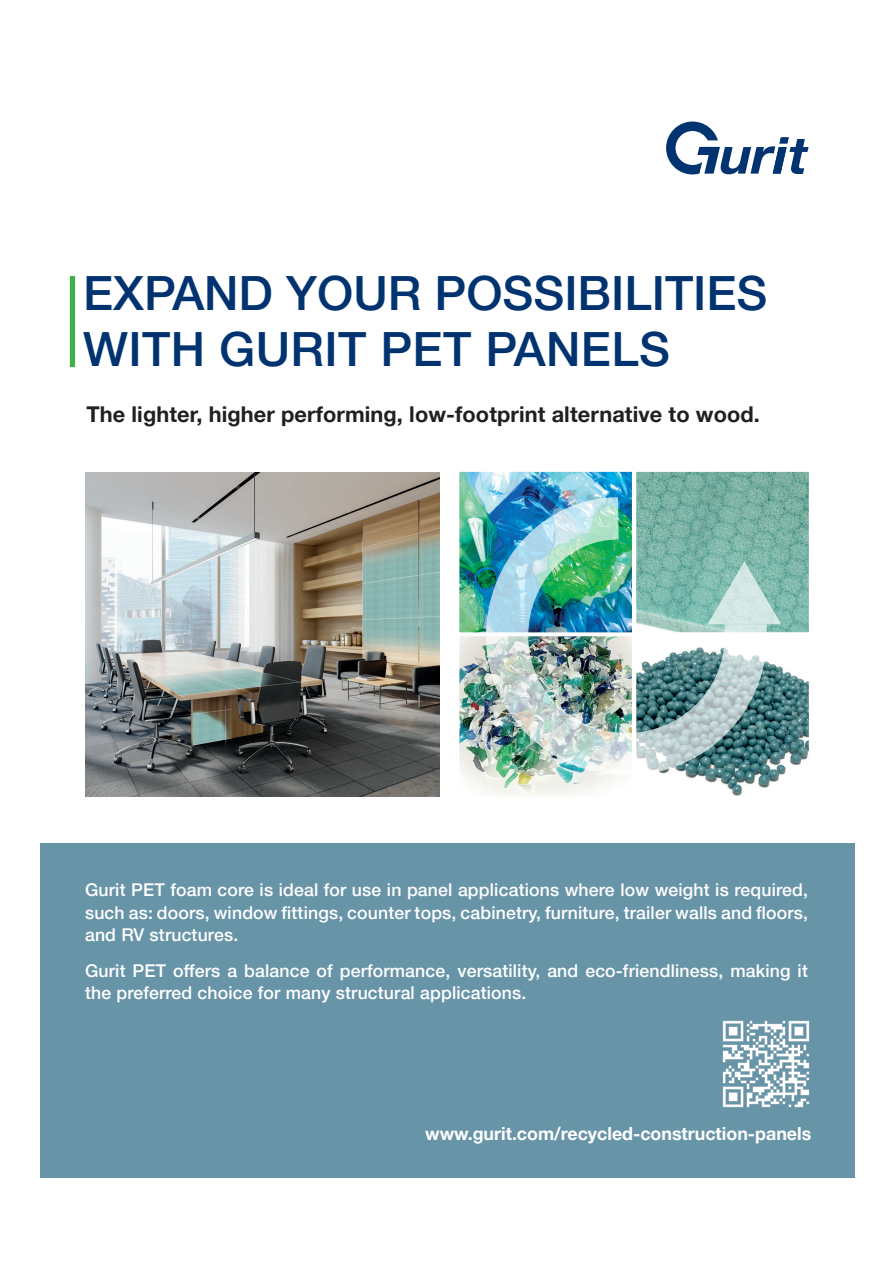
<style>
.page{position:relative;width:893px;height:1263px;background:#fff}
.page>*{position:absolute;margin:0;border:0;box-sizing:border-box;transform-origin:0 0}
.t1{font:500 47.25px/56.6px "Helvetica Neue LT Pro";color:#013371}
.t2{font:700 21.75px "Helvetica Neue LT Pro";letter-spacing:.005em;color:#231f20}
.t3{font:700 18px "Helvetica Neue LT Pro";color:#fff}
.t4{font:500 17.7px/22.5px "Helvetica Neue LT Pro";letter-spacing:.01em;color:#fff;text-align:justify}
</style>
<div class="page">
<div style="left:41px;top:843px;width:814px;height:335px;background:#6894a8"></div>
<svg style="left:666px;top:122px;width:143px;height:52px"></svg>
<div style="left:70px;top:276px;width:5px;height:91px;background:#40ae49"></div>
<img style="left:85px;top:473px;width:355px;height:324px">
<img style="left:460px;top:473px;width:348px;height:323px">
<div style="left:456px;top:633px;width:179px;height:167px;border:3px solid #fff"></div>
<div style="left:633px;top:469px;width:179px;height:167px;border:3px solid #fff"></div>
<div style="left:456px;top:469px;width:179px;height:167px;border:3px solid #fff"></div>
<img style="left:484px;top:496px;width:299px;height:281px">
<svg style="left:707px;top:561px;width:75px;height:64px;background:#a7d0c7"></svg>
<img style="left:722px;top:1020px;width:88px;height:88px">
<h1 class="t1" style="left:83px;top:264px;width:686px">EXPAND YOUR POSSIBILITIES<br>WITH GURIT PET PANELS</h1>
<p class="t2" style="left:86px;top:401px;width:675px">The lighter, higher performing, low-footprint alternative to wood.</p>
<p class="t4" style="left:85px;top:879px;width:724px">Gurit PET foam core is ideal for use in panel applications where low weight is required, such as: doors, window fittings, counter tops, cabinetry, furniture, trailer walls and floors, and RV structures.</p>
<p class="t4" style="left:85px;top:959px;width:724px">Gurit PET offers a balance of performance, versatility, and eco-friendliness, making it the preferred choice for many structural applications.</p>
<p class="t3" style="left:425px;top:1122px;width:387px">www.gurit.com/recycled-construction-panels</p>
</div>
